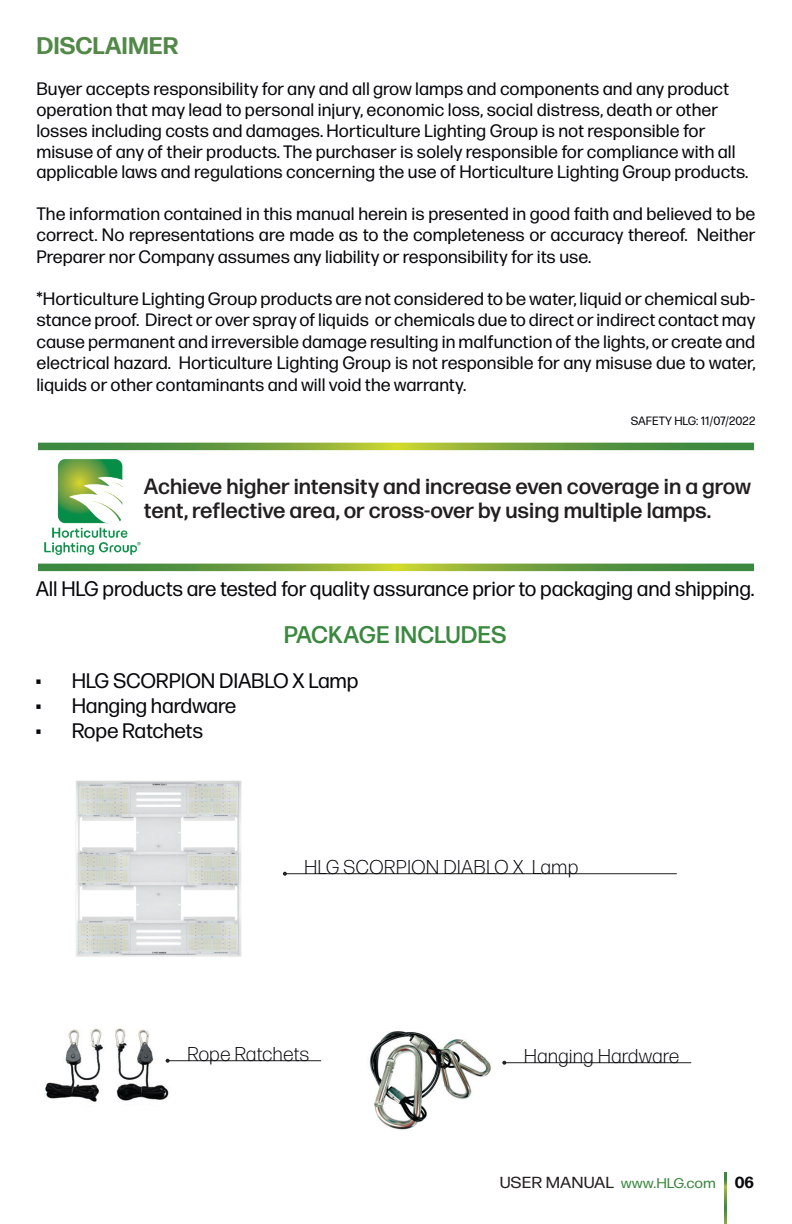
<style>
.page{position:relative;width:792px;height:1224px;background:#fff}
.page>*{position:absolute;margin:0;border:0;box-sizing:border-box;transform-origin:0 0}
.t1{font:500 24px "Forma DJR Micro";color:#3b8940}
.t2{font:700 24px "Forma DJR Micro";color:#528848}
.t3{font:500 22px/24px "Forma DJR Micro";color:#231f20}
.t4{font:21px "Forma DJR Micro";letter-spacing:-.01em;color:#08080d}
.t5{font:300 20px "Forma DJR Micro";color:#08080d}
.t6{font:18px/21.6px "Forma DJR Micro";color:#08080d;text-align:justify}
.t7{font:700 16px "Forma DJR Micro";color:#08080d}
.t8{font:14px "Forma DJR Micro";color:#3b8940;scale:1.1 1}
.t9{font:12px "Forma DJR Micro";color:#08080d}
.s1{font-size:16px;color:#231f20}
</style>
<div class="page">
<img style="left:75px;top:780px;width:167px;height:177px">
<img style="left:45px;top:1028px;width:128px;height:75px">
<hr style="left:285px;top:873px;width:392px;height:1px;background:#231f20">
<svg style="left:283px;top:872px;width:4px;height:4px"></svg>
<hr style="left:168px;top:1060px;width:153px;height:1px;background:#231f20">
<svg style="left:166px;top:1059px;width:4px;height:4px"></svg>
<img style="left:369px;top:1031px;width:122px;height:99px">
<hr style="left:504px;top:1062px;width:187px;height:1px;background:#231f20">
<svg style="left:502px;top:1061px;width:4px;height:4px"></svg>
<svg style="left:724px;top:1173px;width:3px;height:51px"></svg>
<img style="left:44px;top:459px;width:97px;height:96px">
<svg style="left:39px;top:444px;width:714px;height:5px;background:#6c9f3c"></svg>
<div style="left:36px;top:441px;width:720px;height:11px;border:2px solid #fff"></div>
<svg style="left:39px;top:565px;width:714px;height:5px;background:#6c9f3c"></svg>
<div style="left:36px;top:562px;width:720px;height:11px;border:2px solid #fff"></div>
<h1 class="t2" style="left:36px;top:30px;width:144px">DISCLAIMER</h1>
<p class="t6" style="left:36px;top:78px;width:714px;line-height:20.6px;text-align:left">Buyer accepts responsibility for any and all grow lamps and components and any product operation that may lead to personal injury, economic loss, social distress, death or other losses including costs and damages. Horticulture Lighting Group is not responsible for misuse of any of their products. The purchaser is solely responsible for compliance with all applicable laws and regulations concerning the use of Horticulture Lighting Group products.</p>
<p class="t6" style="left:36px;top:202px;width:721px">The information contained in this manual herein is presented in good faith and believed to be correct. No representations are made as to the completeness or accuracy thereof. Neither Preparer nor Company assumes any liability or responsibility for its use.</p>
<p class="t6" style="left:36px;top:287px;width:721px">*Horticulture Lighting Group products are not considered to be water, liquid or chemical sub&shy;stance proof. Direct or over spray of liquids or chemicals due to direct or indirect contact may cause permanent and irreversible damage resulting in malfunction of the lights, or create and electrical hazard. Horticulture Lighting Group is not responsible for any misuse due to water, liquids or other contaminants and will void the warranty.</p>
<p class="t9" style="left:631px;top:414px;width:126px">SAFETY HLG: 11/07/2022</p>
<p class="t3" style="left:144px;top:474px;width:609px">Achieve higher intensity and increase even coverage in a grow tent, reflective area, or cross-over by using multiple lamps.</p>
<p class="t4" style="left:36px;top:576px;width:720px">All HLG products are tested for quality assurance prior to packaging and shipping.</p>
<h1 class="t1" style="left:284px;top:620px;width:224px">PACKAGE INCLUDES</h1>
<p class="t4" style="left:36px;top:668px;width:324px">• HLG SCORPION DIABLO X Lamp</p>
<p class="t4" style="left:36px;top:693px;width:202px">• Hanging hardware</p>
<p class="t4" style="left:36px;top:718px;width:169px">• Rope Ratchets</p>
<p class="t5" style="left:304px;top:855px;width:276px">HLG SCORPION DIABLO X Lamp</p>
<p class="t5" style="left:187px;top:1042px;width:124px">Rope Ratchets</p>
<p class="t5" style="left:524px;top:1044px;width:157px">Hanging Hardware</p>
<p class="t8" style="left:500px;top:1174px;width:198px"><span class="s1">USER MANUAL</span> www.HLG.com</p>
<p class="t7" style="left:735px;top:1172px;width:21px">06</p>
</div>
